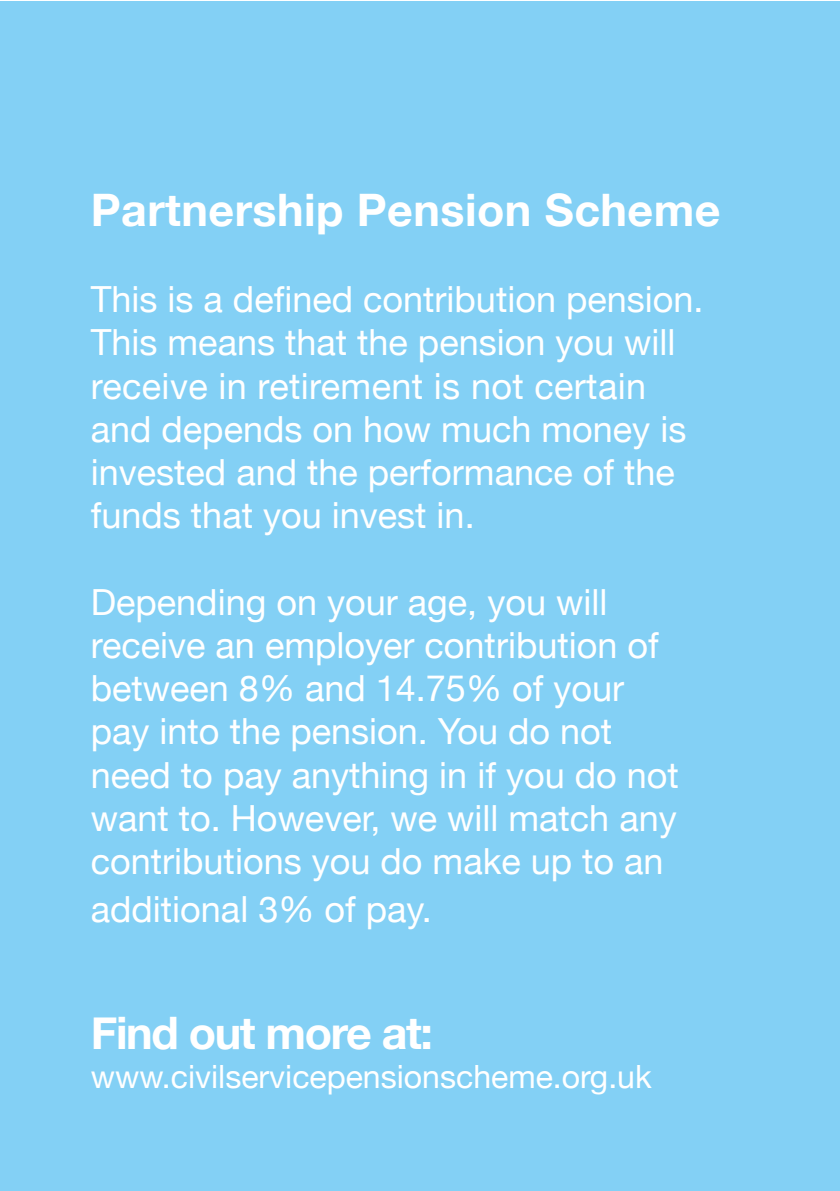
<style>
.page{position:relative;width:840px;height:1191px;background:#fff}
.page>*{position:absolute;margin:0;border:0;box-sizing:border-box;transform-origin:0 0}
.t1{font:700 44.8px "Helvetica Neue";letter-spacing:.01em;color:#fff}
.t2{font:700 44.8px "Helvetica Neue";letter-spacing:-.03em;color:#fff}
.t3{font:36px/43.2px "Helvetica Neue";color:#fff}
.t4{font:32px "Helvetica Neue";color:#fff}
</style>
<div class="page">
<div style="left:0;top:1px;width:839px;height:1190px;background:#83d0f5"></div>
<p class="t1" style="left:91px;top:175px;width:631px">Partnership Pension Scheme</p>
<p class="t3" style="left:91px;top:280px;width:614px">This is a defined contribution pension.<br>This means that the pension you will receive in retirement is not certain and depends on how much money is invested and the performance of the funds that you invest in.</p>
<p class="t3" style="left:91px;top:582px;width:589px">Depending on your age, you will receive an employer contribution of between 8% and 14.75% of your pay into the pension. You do not need to pay anything in if you do not want to. However, we will match any contributions you do make up to an</p>
<p class="t3" style="left:91px;top:889px;width:342px">additional 3% of pay.</p>
<p class="t2" style="left:91px;top:998px;width:343px">Find out more at:</p>
<p class="t4" style="left:91px;top:1053px;width:562px">www.civilservicepensionscheme.org.uk</p>
</div>
